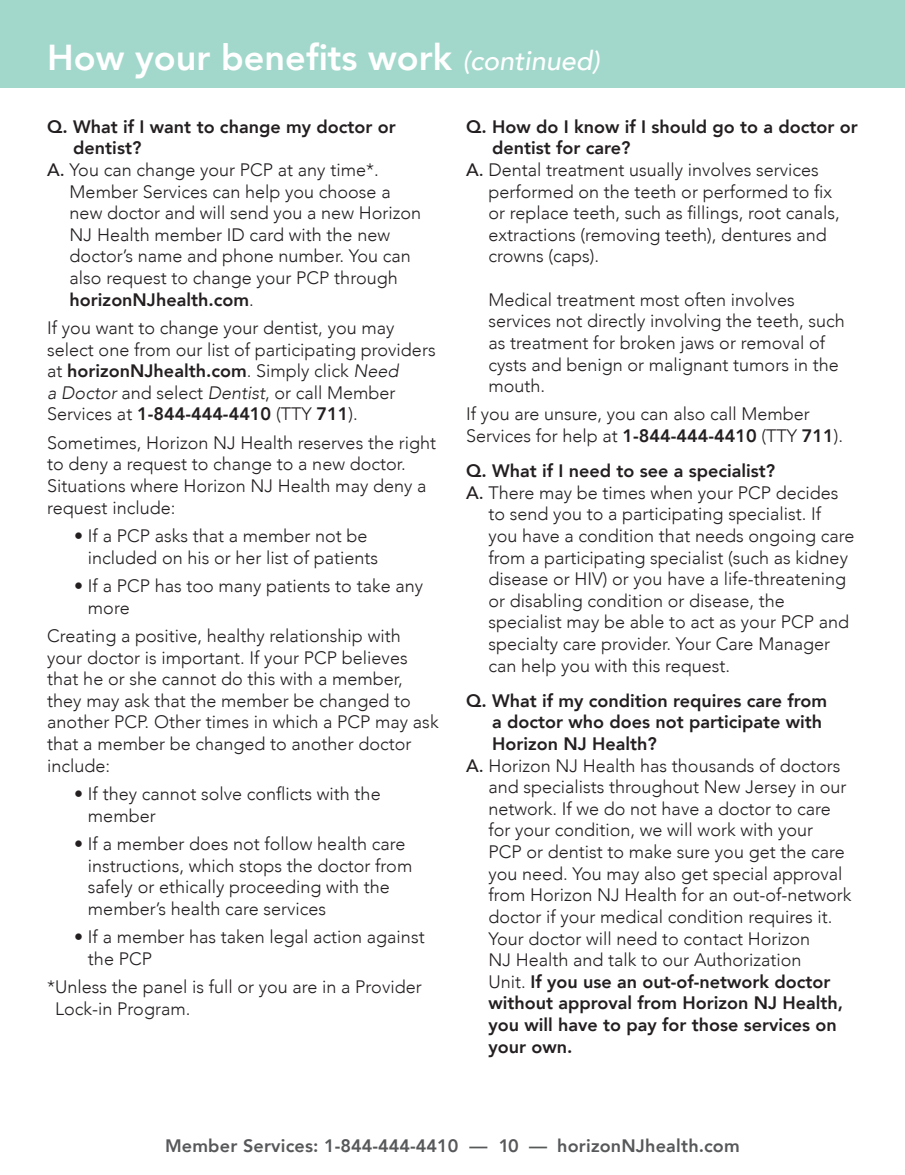
<style>
.page{position:relative;width:905px;height:1175px;background:#fff}
.page>*{position:absolute;margin:0;border:0;box-sizing:border-box;transform-origin:0 0}
.t1{font:800 36px "Avenir";color:#fff}
.t2{font:300 18px/21.6px "Avenir";color:#231f20}
.t3{font:800 18px "Avenir";color:#231f20}
.t4{font:800 18px "Avenir";letter-spacing:.01em;color:#57585a}
.s1{font-weight:500;font-style:italic;font-size:27px}
.s2{font-weight:500}
.s3{font-weight:300}
.s4{font-weight:800}
.s5{font-style:italic}
</style>
<div class="page">
<div style="left:0;top:0;width:904px;height:88px;background:#a2d8cb"></div>
<h1 class="t1" style="left:47px;top:29px;width:554px">How your benefits work <span class="s1">(continued)</span></h1>
<p class="t3" style="left:47px;top:112px;width:350px">Q. What if I want to change my doctor or</p>
<p class="t3" style="left:73px;top:134px;width:70px">dentist?</p>
<p class="t2" style="left:47px;top:159px;width:333px"><span class="s2">A.</span> You can change your PCP at any time*.</p>
<p class="t2" style="left:70px;top:181px;width:322px">Member Services can help you choose a</p>
<p class="t2" style="left:70px;top:202px;width:353px">new doctor and will send you a new Horizon</p>
<p class="t2" style="left:70px;top:224px;width:322px">NJ Health member ID card with the new</p>
<p class="t2" style="left:70px;top:245px;width:342px">doctor’s name and phone number. You can</p>
<p class="t2" style="left:70px;top:267px;width:329px">also request to change your PCP through</p>
<p class="t3" style="left:70px;top:285px;width:186px">horizonNJhealth.com<span class="s3">.</span></p>
<p class="t2" style="left:47px;top:317px;width:390px">If you want to change your dentist, you may select one from our list of participating providers at <span class="s4">horizonNJhealth.com</span>. Simply click <span class="s5">Need<br>a Doctor</span> and select <span class="s5">Dentist</span>, or call Member Services at <span class="s4">1-844-444-4410</span> (TTY <span class="s4">711</span>).</p>
<p class="t2" style="left:47px;top:432px;width:390px">Sometimes, Horizon NJ Health reserves the right to deny a request to change to a new doctor.<br>Situations where Horizon NJ Health may deny a request include:</p>
<p class="t2" style="left:88px;top:525px;width:292px;text-indent:-14px">• If a PCP asks that a member not be included on his or her list of patients</p>
<p class="t2" style="left:88px;top:575px;width:336px;text-indent:-14px">• If a PCP has too many patients to take any more</p>
<p class="t2" style="left:47px;top:625px;width:393px">Creating a positive, healthy relationship with your doctor is important. If your PCP believes that he or she cannot do this with a member, they may ask that the member be changed to another PCP. Other times in which a PCP may ask that a member be changed to another doctor include:</p>
<p class="t2" style="left:88px;top:783px;width:294px;text-indent:-14px">• If they cannot solve conflicts with the member</p>
<p class="t2" style="left:88px;top:833px;width:326px;text-indent:-14px">• If a member does not follow health care instructions, which stops the doctor from safely or ethically proceeding with the member’s health care services</p>
<p class="t2" style="left:88px;top:926px;width:338px;text-indent:-14px">• If a member has taken legal action against the PCP</p>
<p class="t2" style="left:55px;top:976px;width:368px;text-indent:-8px">*Unless the panel is full or you are in a Provider<br>Lock-in Program.</p>
<p class="t3" style="left:466px;top:112px;width:393px">Q. How do I know if I should go to a doctor or</p>
<p class="t3" style="left:492px;top:134px;width:140px">dentist for care?</p>
<p class="t2" style="left:466px;top:159px;width:354px"><span class="s2">A.</span> Dental treatment usually involves services</p>
<p class="t2" style="left:488px;top:181px;width:345px">performed on the teeth or performed to fix</p>
<p class="t2" style="left:488px;top:202px;width:353px">or replace teeth, such as fillings, root canals,</p>
<p class="t2" style="left:488px;top:224px;width:340px">extractions (removing teeth), dentures and</p>
<p class="t2" style="left:488px;top:245px;width:112px">crowns (caps).</p>
<p class="t2" style="left:488px;top:289px;width:358px">Medical treatment most often involves services not directly involving the teeth, such as treatment for broken jaws or removal of cysts and benign or malignant tumors in the mouth.</p>
<p class="t2" style="left:466px;top:403px;width:378px">If you are unsure, you can also call Member<br>Services for help at <span class="s4">1-844-444-4410</span> (TTY <span class="s4">711</span>).</p>
<p class="t3" style="left:466px;top:457px;width:311px">Q. What if I need to see a specialist?</p>
<p class="t2" style="left:466px;top:482px;width:374px"><span class="s2">A.</span> There may be times when your PCP decides</p>
<p class="t2" style="left:488px;top:503px;width:334px">to send you to a participating specialist. If</p>
<p class="t2" style="left:488px;top:525px;width:367px">you have a condition that needs ongoing care</p>
<p class="t2" style="left:488px;top:546px;width:361px">from a participating specialist (such as kidney</p>
<p class="t2" style="left:488px;top:568px;width:359px">disease or HIV) or you have a life-threatening</p>
<p class="t2" style="left:488px;top:590px;width:298px">or disabling condition or disease, the</p>
<p class="t2" style="left:488px;top:611px;width:362px">specialist may be able to act as your PCP and</p>
<p class="t2" style="left:488px;top:633px;width:343px">specialty care provider. Your Care Manager</p>
<p class="t2" style="left:488px;top:654px;width:243px">can help you with this request.</p>
<p class="t3" style="left:466px;top:686px;width:363px">Q. What if my condition requires care from</p>
<p class="t3" style="left:492px;top:708px;width:331px">a doctor who does not participate with</p>
<p class="t3" style="left:492px;top:729px;width:166px">Horizon NJ Health?</p>
<p class="t2" style="left:466px;top:754px;width:376px"><span class="s2">A.</span> Horizon NJ Health has thousands of doctors</p>
<p class="t2" style="left:488px;top:776px;width:359px">and specialists throughout New Jersey in our</p>
<p class="t2" style="left:488px;top:798px;width:344px">network. If we do not have a doctor to care</p>
<p class="t2" style="left:488px;top:819px;width:326px">for your condition, we will work with your</p>
<p class="t2" style="left:488px;top:841px;width:358px">PCP or dentist to make sure you get the care</p>
<p class="t2" style="left:488px;top:862px;width:355px">you need. You may also get special approval</p>
<p class="t2" style="left:488px;top:884px;width:364px">from Horizon NJ Health for an out-of-network</p>
<p class="t2" style="left:488px;top:906px;width:345px">doctor if your medical condition requires it.</p>
<p class="t2" style="left:488px;top:927px;width:323px">Your doctor will need to contact Horizon</p>
<p class="t2" style="left:488px;top:949px;width:314px">NJ Health and talk to our Authorization</p>
<p class="t3" style="left:488px;top:967px;width:343px"><span class="s3">Unit.</span> If you use an out-of-network doctor</p>
<p class="t3" style="left:488px;top:989px;width:356px">without approval from Horizon NJ Health,</p>
<p class="t3" style="left:488px;top:1010px;width:350px">you will have to pay for those services on</p>
<p class="t3" style="left:488px;top:1032px;width:85px">your own.</p>
<p class="t4" style="left:165px;top:1132px;width:576px">Member Services: 1-844-444-4410 — 10 — horizonNJhealth.com</p>
</div>
